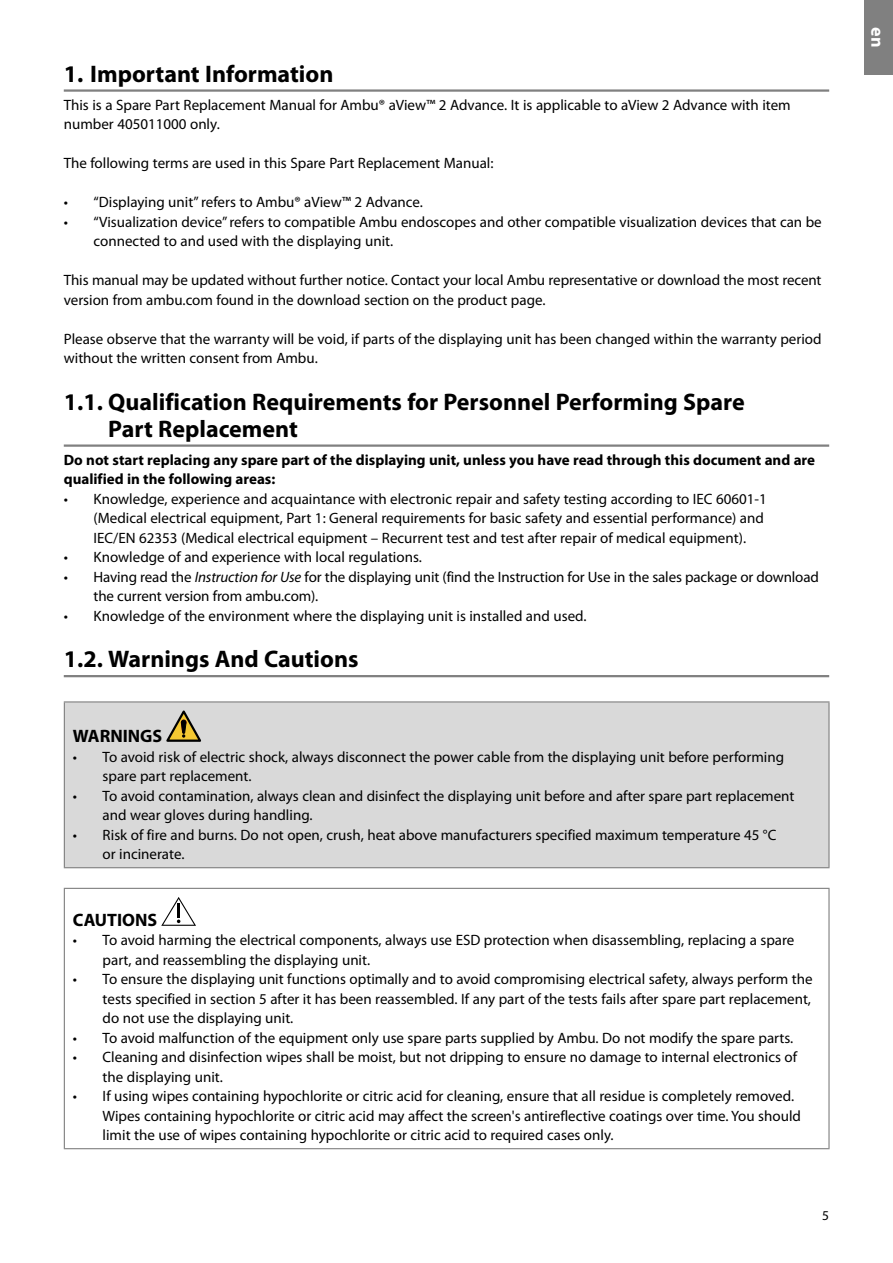
<style>
.page{position:relative;width:893px;height:1263px;background:#fff}
.page>*{position:absolute;margin:0;border:0;box-sizing:border-box;transform-origin:0 0}
.t1{font:700 24px/27px "Myriad Pro";color:#000}
.t2{font:700 18px "Myriad Pro";color:#000}
.t3{font:700 18px "Myriad Pro";color:#fff}
.t4{font:15px/19.5px "Myriad Pro";color:#000}
.t5{font:700 15px/19.5px "Myriad Pro";color:#000}
.t6{font:13.5px "Myriad Pro";color:#000}
.s1{font-style:italic}
</style>
<div class="page">
<hr style="left:64px;top:89px;width:765px;height:3px;background:#808080">
<hr style="left:64px;top:444px;width:765px;height:3px;background:#808080">
<hr style="left:64px;top:675px;width:765px;height:2px;background:#808080">
<div style="left:64px;top:702px;width:765px;height:166px;background:#d9d9d9"></div>
<hr style="left:64px;top:701px;width:766px;height:1px;background:#808080">
<hr style="left:64px;top:702px;width:1px;height:165px;background:#808080">
<hr style="left:828px;top:702px;width:2px;height:165px;background:#808080">
<hr style="left:64px;top:867px;width:766px;height:1px;background:#808080">
<svg style="left:166px;top:710px;width:35px;height:32px"></svg>
<hr style="left:64px;top:888px;width:766px;height:1px;background:#808080">
<hr style="left:64px;top:889px;width:1px;height:259px;background:#808080">
<hr style="left:828px;top:889px;width:2px;height:259px;background:#808080">
<hr style="left:64px;top:1148px;width:766px;height:1px;background:#808080">
<svg style="left:161px;top:897px;width:35px;height:29px"></svg>
<div style="left:864px;top:0;width:29px;height:74px;background:#808080"></div>
<h1 class="t1" style="left:64px;top:59px;width:271px">1. Important Information</h1>
<p class="t4" style="left:64px;top:95px;width:728px">This is a Spare Part Replacement Manual for Ambu® aView™ 2 Advance. It is applicable to aView 2 Advance with item number 405011000 only.</p>
<p class="t4" style="left:64px;top:153px;width:431px">The following terms are used in this Spare Part Replacement Manual:</p>
<p class="t4" style="left:64px;top:192px;width:361px">• “Displaying unit” refers to Ambu® aView™ 2 Advance.</p>
<p class="t4" style="left:94px;top:212px;width:730px;text-indent:-30px">• “Visualization device” refers to compatible Ambu endoscopes and other compatible visualization devices that can be connected to and used with the displaying unit.</p>
<p class="t4" style="left:64px;top:270px;width:759px">This manual may be updated without further notice. Contact your local Ambu representative or download the most recent version from ambu.com found in the download section on the product page.</p>
<p class="t4" style="left:64px;top:329px;width:759px">Please observe that the warranty will be void, if parts of the displaying unit has been changed within the warranty period without the written consent from Ambu.</p>
<h1 class="t1" style="left:108px;top:387px;width:638px;text-indent:-44px">1.1. Qualification Requirements for Personnel Performing Spare<br>Part Replacement</h1>
<p class="t5" style="left:64px;top:449px;width:753px">Do not start replacing any spare part of the displaying unit, unless you have read through this document and are qualified in the following areas:</p>
<p class="t4" style="left:94px;top:489px;width:675px;text-indent:-30px">• Knowledge, experience and acquaintance with electronic repair and safety testing according to IEC 60601-1 (Medical electrical equipment, Part 1: General requirements for basic safety and essential performance) and<br>IEC/EN 62353 (Medical electrical equipment – Recurrent test and test after repair of medical equipment).</p>
<p class="t4" style="left:64px;top:547px;width:360px">• Knowledge of and experience with local regulations.</p>
<p class="t4" style="left:94px;top:567px;width:727px;text-indent:-30px">• Having read the <span class="s1">Instruction for Use</span> for the displaying unit (find the Instruction for Use in the sales package or download the current version from ambu.com).</p>
<p class="t4" style="left:64px;top:606px;width:524px">• Knowledge of the environment where the displaying unit is installed and used.</p>
<h1 class="t1" style="left:64px;top:645px;width:296px">1.2. Warnings And Cautions</h1>
<p class="t2" style="left:73px;top:724px;width:91px">WARNINGS</p>
<p class="t4" style="left:103px;top:747px;width:683px;text-indent:-30px">• To avoid risk of electric shock, always disconnect the power cable from the displaying unit before performing spare part replacement.</p>
<p class="t4" style="left:103px;top:786px;width:693px;text-indent:-30px">• To avoid contamination, always clean and disinfect the displaying unit before and after spare part replacement and wear gloves during handling.</p>
<p class="t4" style="left:103px;top:825px;width:675px;text-indent:-30px">• Risk of fire and burns. Do not open, crush, heat above manufacturers specified maximum temperature 45 °C or incinerate.</p>
<p class="t2" style="left:73px;top:908px;width:86px">CAUTIONS</p>
<p class="t4" style="left:103px;top:930px;width:693px;text-indent:-30px">• To avoid harming the electrical components, always use ESD protection when disassembling, replacing a spare part, and reassembling the displaying unit.</p>
<p class="t4" style="left:103px;top:969px;width:712px;text-align:justify;text-indent:-30px">• To ensure the displaying unit functions optimally and to avoid compromising electrical safety, always perform the tests specified in section 5 after it has been reassembled. If any part of the tests fails after spare part replacement, do not use the displaying unit.</p>
<p class="t4" style="left:73px;top:1028px;width:722px">• To avoid malfunction of the equipment only use spare parts supplied by Ambu. Do not modify the spare parts.</p>
<p class="t4" style="left:103px;top:1047px;width:696px;text-indent:-30px">• Cleaning and disinfection wipes shall be moist, but not dripping to ensure no damage to internal electronics of the displaying unit.</p>
<p class="t4" style="left:103px;top:1086px;width:700px;text-indent:-30px">• If using wipes containing hypochlorite or citric acid for cleaning, ensure that all residue is completely removed.<br>Wipes containing hypochlorite or citric acid may affect the screen's antireflective coatings over time. You should limit the use of wipes containing hypochlorite or citric acid to required cases only.</p>
<p class="t6" style="left:822px;top:1207px;width:8px">5</p>
<p class="t3" style="left:889px;top:27px;width:22px;rotate:90deg">en</p>
</div>
